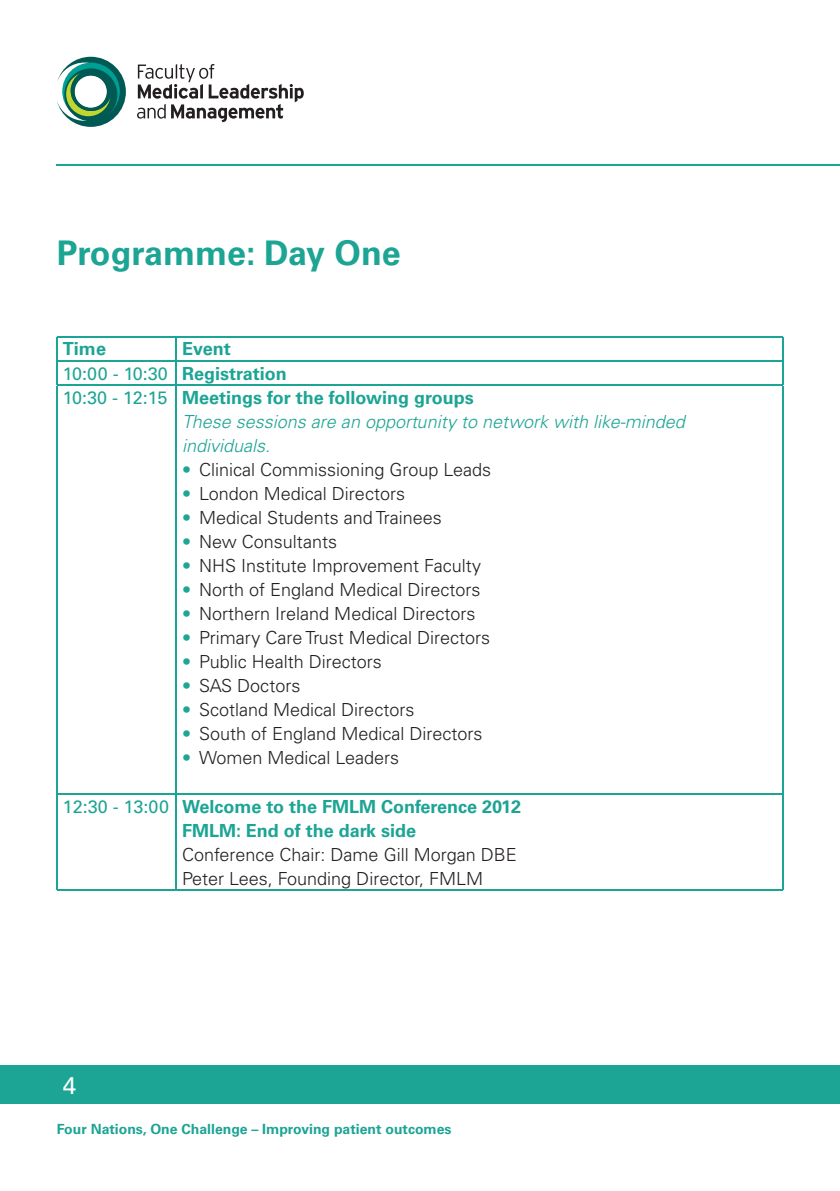
<style>
.page{position:relative;width:840px;height:1191px;background:#fff}
.page>*{position:absolute;margin:0;border:0;box-sizing:border-box;transform-origin:0 0}
.t1{font:700 34px "Univers LT Std";color:#1ca494}
.t2{font:24px "Univers LT Std";color:#fff}
.t3{font:300 18px/24px "Univers LT Std";color:#231f20}
.t4{font:700 18px/24px "Univers LT Std";color:#1ca494}
.t5{font:italic 300 18px "Univers LT Std";color:#1ca494}
.t6{font:700 14px "Univers LT Std";color:#1ca494}
.s1{font-weight:400}
.s2{color:#1ca494}
</style>
<div class="page">
<svg style="left:137px;top:64px;width:166px;height:58px"></svg>
<svg style="left:57px;top:57px;width:69px;height:70px"></svg>
<hr style="left:57px;top:164px;width:782px;height:1px;background:#1ca494">
<div style="left:0;top:1065px;width:839px;height:39px;background:#1ca494"></div>
<hr style="left:839px;top:1065px;width:1px;height:39px;background:#1ca494">
<hr style="left:57px;top:336px;width:119px;height:1px;background:#1ca494">
<hr style="left:176px;top:336px;width:606px;height:1px;background:#1ca494">
<hr style="left:57px;top:360px;width:119px;height:1px;background:#1ca494">
<svg style="left:57px;top:337px;width:1px;height:48px"></svg>
<hr style="left:176px;top:360px;width:606px;height:1px;background:#1ca494">
<svg style="left:176px;top:337px;width:1px;height:48px"></svg>
<hr style="left:57px;top:385px;width:119px;height:1px;background:#1ca494">
<hr style="left:57px;top:386px;width:1px;height:407px;background:#1ca494">
<hr style="left:176px;top:385px;width:606px;height:1px;background:#1ca494">
<hr style="left:176px;top:386px;width:1px;height:407px;background:#1ca494">
<hr style="left:781px;top:386px;width:1px;height:407px;background:#1ca494">
<hr style="left:57px;top:793px;width:119px;height:1px;background:#1ca494">
<hr style="left:57px;top:794px;width:1px;height:96px;background:#1ca494">
<hr style="left:176px;top:793px;width:606px;height:1px;background:#1ca494">
<hr style="left:176px;top:794px;width:1px;height:96px;background:#1ca494">
<hr style="left:781px;top:794px;width:1px;height:96px;background:#1ca494">
<hr style="left:57px;top:890px;width:119px;height:1px;background:#1ca494">
<hr style="left:176px;top:890px;width:606px;height:1px;background:#1ca494">
<h1 class="t1" style="left:57px;top:233px;width:345px">Programme: Day One</h1>
<p class="t4" style="left:63px;top:337px;width:45px">Time</p>
<p class="t4" style="left:182px;top:337px;width:50px">Event</p>
<p class="t4" style="left:63px;top:361px;width:225px"><span class="s1">10:00 - 10:30</span> Registration</p>
<p class="t4" style="left:63px;top:386px;width:412px"><span class="s1">10:30 - 12:15</span> Meetings for the following groups</p>
<p class="t5" style="left:182px;top:411px;width:504px">These sessions are an opportunity to network with like-minded</p>
<p class="t5" style="left:182px;top:435px;width:90px">individuals.</p>
<p class="t3" style="left:182px;top:458px;width:310px"><span class="s2">•</span> Clinical Commissioning Group Leads</p>
<p class="t3" style="left:182px;top:482px;width:224px"><span class="s2">•</span> London Medical Directors</p>
<p class="t3" style="left:182px;top:506px;width:261px"><span class="s2">•</span> Medical Students and Trainees</p>
<p class="t3" style="left:182px;top:530px;width:157px"><span class="s2">•</span> New Consultants</p>
<p class="t3" style="left:182px;top:554px;width:300px"><span class="s2">•</span> NHS Institute Improvement Faculty</p>
<p class="t3" style="left:182px;top:578px;width:300px"><span class="s2">•</span> North of England Medical Directors</p>
<p class="t3" style="left:182px;top:602px;width:295px"><span class="s2">•</span> Northern Ireland Medical Directors</p>
<p class="t3" style="left:182px;top:626px;width:309px"><span class="s2">•</span> Primary Care Trust Medical Directors</p>
<p class="t3" style="left:182px;top:650px;width:201px"><span class="s2">•</span> Public Health Directors</p>
<p class="t3" style="left:182px;top:674px;width:120px"><span class="s2">•</span> SAS Doctors</p>
<p class="t3" style="left:182px;top:698px;width:234px"><span class="s2">•</span> Scotland Medical Directors</p>
<p class="t3" style="left:182px;top:722px;width:302px"><span class="s2">•</span> South of England Medical Directors</p>
<p class="t3" style="left:182px;top:746px;width:218px"><span class="s2">•</span> Women Medical Leaders</p>
<p class="t4" style="left:182px;top:794px;width:340px;text-indent:-119px"><span class="s1">12:30 - 13:00</span> Welcome to the FMLM Conference 2012<br>FMLM: End of the dark side</p>
<p class="t3" style="left:182px;top:842px;width:336px">Conference Chair: Dame Gill Morgan DBE<br>Peter Lees, Founding Director, FMLM</p>
<h2 class="t2" style="left:63px;top:1071px;width:15px">4</h2>
<p class="t6" style="left:57px;top:1121px;width:396px">Four Nations, One Challenge – Improving patient outcomes</p>
</div>
